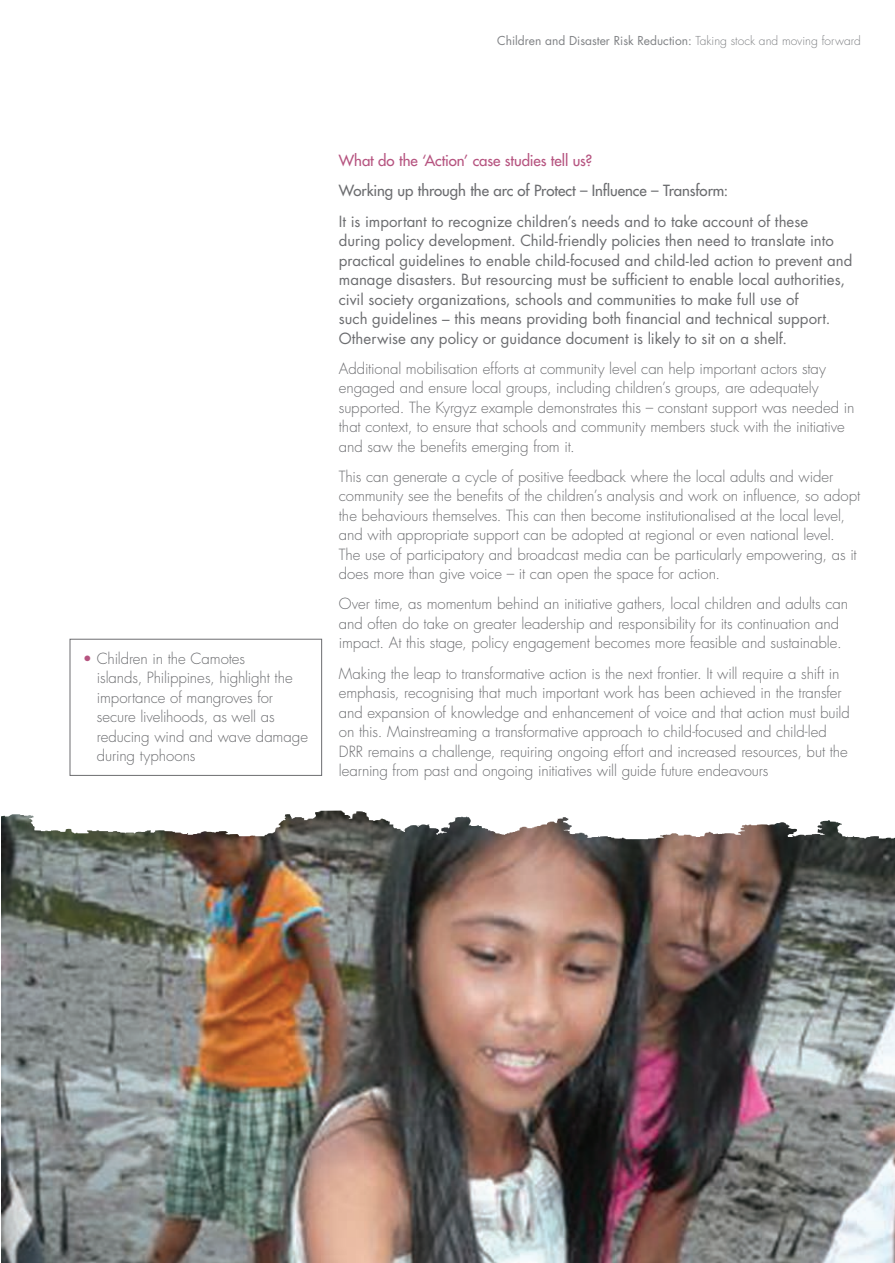
<style>
.page{position:relative;width:895px;height:1263px;background:#fff}
.page>*{position:absolute;margin:0;border:0;box-sizing:border-box;transform-origin:0 0}
.t1{font:300 15px/19.5px "Futura";letter-spacing:-.005em;color:#6c6d70}
.t2{font:15px/19.5px "Futura";color:#6c6d70}
.t3{font:15px "Futura";letter-spacing:-.005em;color:#6c6d70}
.t4{font:15px "Futura";letter-spacing:-.005em;color:#b65480}
.t5{font:12px "Futura";color:#808285}
.s1{font-weight:300}
.s2{color:#b65480}
</style>
<div class="page">
<img style="left:1px;top:839px;width:893px;height:424px">
<svg style="left:1px;top:638px;width:893px;height:201px"></svg>
<div style="left:70px;top:639px;width:252px;height:137px;border:1px solid #6c6d70"></div>
<p class="t5" style="left:497px;top:32px;width:365px">Children and Disaster Risk Reduction: <span class="s1">Taking stock and moving forward</span></p>
<p class="t1" style="left:97px;top:649px;width:212px;text-indent:-14px"><span class="s2">•</span> Children in the Camotes<br>islands, Philippines, highlight the importance of mangroves for secure livelihoods, as well as reducing wind and wave damage during typhoons</p>
<p class="t4" style="left:339px;top:151px;width:255px">What do the ‘Action’ case studies tell us?</p>
<p class="t3" style="left:339px;top:181px;width:391px">Working up through the arc of Protect – Influence – Transform:</p>
<p class="t2" style="left:339px;top:211px;width:515px">It is important to recognize children’s needs and to take account of these during policy development. Child-friendly policies then need to translate into practical guidelines to enable child-focused and child-led action to prevent and manage disasters. But resourcing must be sufficient to enable local authorities, civil society organizations, schools and communities to make full use of<br>such guidelines – this means providing both financial and technical support.<br>Otherwise any policy or guidance document is likely to sit on a shelf.</p>
<p class="t1" style="left:339px;top:359px;width:517px">Additional mobilisation efforts at community level can help important actors stay engaged and ensure local groups, including children’s groups, are adequately supported. The Kyrgyz example demonstrates this – constant support was needed in that context, to ensure that schools and community members stuck with the initiative and saw the benefits emerging from it.</p>
<p class="t1" style="left:339px;top:467px;width:522px">This can generate a cycle of positive feedback where the local adults and wider community see the benefits of the children’s analysis and work on influence, so adopt the behaviours themselves. This can then become institutionalised at the local level, and with appropriate support can be adopted at regional or even national level.<br>The use of participatory and broadcast media can be particularly empowering, as it does more than give voice – it can open the space for action.</p>
<p class="t1" style="left:339px;top:594px;width:510px">Over time, as momentum behind an initiative gathers, local children and adults can and often do take on greater leadership and responsibility for its continuation and impact. At this stage, policy engagement becomes more feasible and sustainable.</p>
<p class="t1" style="left:339px;top:664px;width:512px">Making the leap to transformative action is the next frontier. It will require a shift in emphasis, recognising that much important work has been achieved in the transfer and expansion of knowledge and enhancement of voice and that action must build on this. Mainstreaming a transformative approach to child-focused and child-led DRR remains a challenge, requiring ongoing effort and increased resources, but the learning from past and ongoing initiatives will guide future endeavours</p>
</div>
